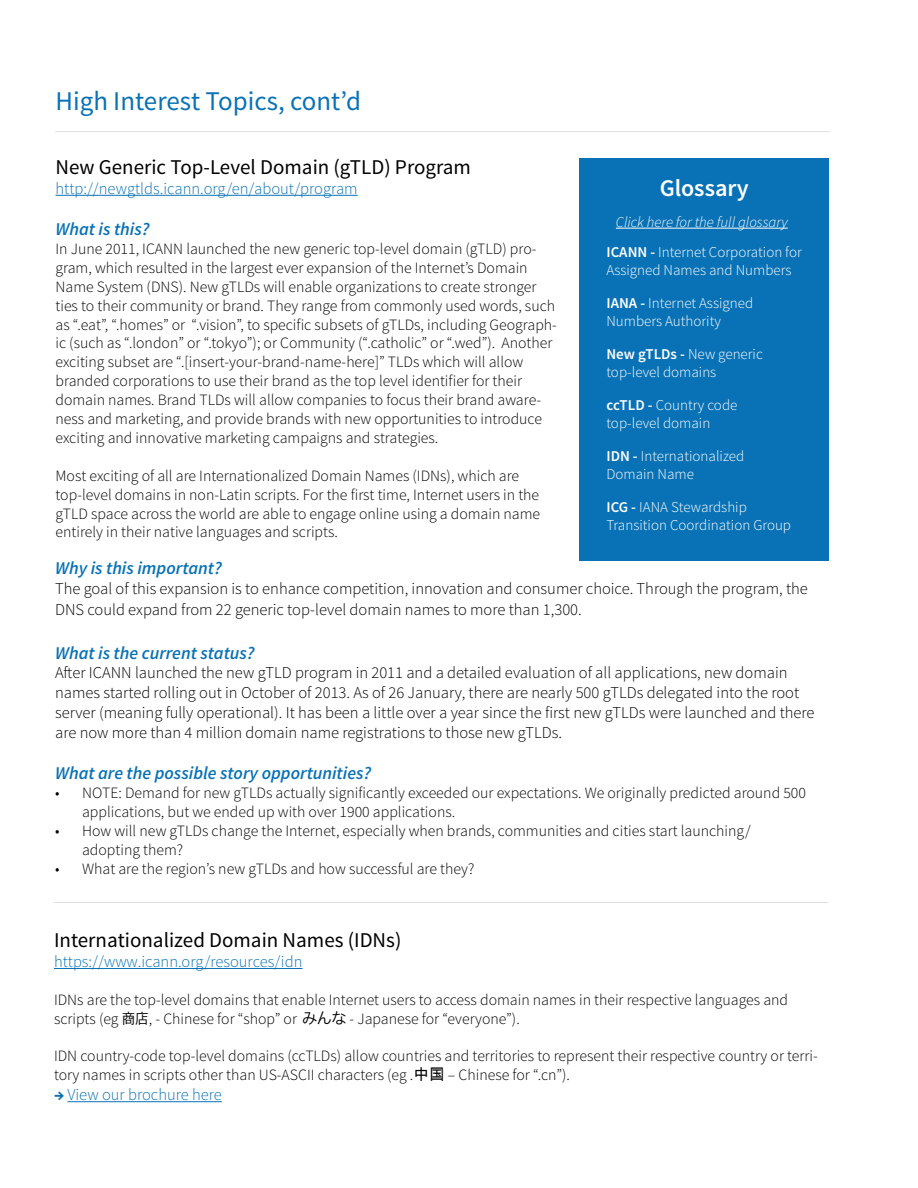
<style>
.page{position:relative;width:918px;height:1188px;background:#fff}
.page>*{position:absolute;margin:0;border:0;box-sizing:border-box;transform-origin:0 0}
.t1{font:27px "Source Sans Pro";color:#0972b6}
.t2{font:600 24px "Source Sans Pro";color:#fff}
.t3{font:21px "Source Sans Pro";color:#000}
.t4{font:italic 600 18px "Source Sans Pro";color:#0972b6}
.t5{font:300 16.5px/19.8px "Source Sans Pro";color:#000}
.t6{font:300 16.5px "Source Sans Pro";color:#0972b6}
.t7{font:300 15.75px/18.9px "Source Sans Pro";color:#000}
.t8{font:300 15px/18px "Source Sans Pro";color:#fff}
.t9{font:italic 300 15px "Source Sans Pro";color:#fff}
.s1{font-weight:600}
.s2{font-family:"Apple SD Gothic Neo"}
.s3{font-family:"Hira Kaku Pro N W3";font-weight:400}
.s4{font-family:"Arial Unicode MS";font-weight:400}
.s5{font-weight:700}
</style>
<div class="page">
<hr style="left:56px;top:195px;width:302px;height:1px;background:#0972b6">
<hr style="left:54px;top:968px;width:249px;height:1px;background:#0972b6">
<hr style="left:67px;top:1101px;width:155px;height:1px;background:#0972b6">
<hr style="left:54px;top:902px;width:774px;height:1px;background:#ddddde">
<div style="left:580px;top:158px;width:249px;height:403px;background:#0972b6"></div>
<hr style="left:56px;top:131px;width:774px;height:1px;background:#ddddde">
<hr style="left:616px;top:228px;width:172px;height:1px;background:#fff">
<h1 class="t1" style="left:56px;top:85px;width:307px">High Interest Topics, cont’d</h1>
<h3 class="t3" style="left:56px;top:154px;width:417px">New Generic Top-Level Domain (gTLD) Program</h3>
<p class="t6" style="left:56px;top:178px;width:304px">http://newgtlds.icann.org/en/about/program</p>
<p class="t4" style="left:56px;top:218px;width:95px">What is this?</p>
<p class="t7" style="left:56px;top:239px;width:503px">In June 2011, ICANN launched the new generic top-level domain (gTLD) pro&shy;gram, which resulted in the largest ever expansion of the Internet’s Domain Name System (DNS). New gTLDs will enable organizations to create stronger ties to their community or brand. They range from commonly used words, such as “.eat”, “.homes” or “.vision”, to specific subsets of gTLDs, including Geograph&shy;ic (such as “.london” or “.tokyo”); or Community (“.catholic” or “.wed”). Another exciting subset are “.[insert-your-brand-name-here]” TLDs which will allow branded corporations to use their brand as the top level identifier for their domain names. Brand TLDs will allow companies to focus their brand aware&shy;ness and marketing, and provide brands with new opportunities to introduce exciting and innovative marketing campaigns and strategies.</p>
<p class="t7" style="left:56px;top:466px;width:486px">Most exciting of all are Internationalized Domain Names (IDNs), which are top-level domains in non-Latin scripts. For the first time, Internet users in the gTLD space across the world are able to engage online using a domain name entirely in their native languages and scripts.</p>
<h2 class="t2" style="left:660px;top:173px;width:91px">Glossary</h2>
<p class="t9" style="left:616px;top:213px;width:173px">Click here for the full glossary</p>
<p class="t8" style="left:606px;top:243px;width:197px"><span class="s1">ICANN -</span> Internet Corporation for<br>Assigned Names and Numbers</p>
<p class="t8" style="left:606px;top:294px;width:148px"><span class="s1">IANA -</span> Internet Assigned<br>Numbers Authority</p>
<p class="t8" style="left:606px;top:345px;width:158px"><span class="s1">New gTLDs -</span> New generic top-level domains</p>
<p class="t8" style="left:606px;top:396px;width:132px"><span class="s1">ccTLD -</span> Country code top-level domain</p>
<p class="t8" style="left:606px;top:447px;width:139px"><span class="s1">IDN -</span> Internationalized<br>Domain Name</p>
<p class="t8" style="left:606px;top:498px;width:186px"><span class="s1">ICG -</span> IANA Stewardship<br>Transition Coordination Group</p>
<p class="t4" style="left:55px;top:557px;width:168px">Why is this important?</p>
<p class="t5" style="left:55px;top:578px;width:754px;line-height:21.6px">The goal of this expansion is to enhance competition, innovation and consumer choice. Through the program, the<br>DNS could expand from 22 generic top-level domain names to more than 1,300.</p>
<p class="t4" style="left:55px;top:641px;width:201px">What is the current status?</p>
<p class="t5" style="left:55px;top:663px;width:761px">After ICANN launched the new gTLD program in 2011 and a detailed evaluation of all applications, new domain names started rolling out in October of 2013. As of 26 January, there are nearly 500 gTLDs delegated into the root server (meaning fully operational). It has been a little over a year since the first new gTLDs were launched and there are now more than 4 million domain name registrations to those new gTLDs.</p>
<p class="t4" style="left:55px;top:762px;width:318px">What are the possible story opportunities?</p>
<p class="t7" style="left:82px;top:784px;width:725px;text-indent:-27px">• NOTE: Demand for new gTLDs actually significantly exceeded our expectations. We originally predicted around 500 applications, but we ended up with over 1900 applications.</p>
<p class="t7" style="left:82px;top:821px;width:670px;text-indent:-27px">• How will new gTLDs change the Internet, especially when brands, communities and cities start launching/ adopting them?</p>
<p class="t7" style="left:55px;top:859px;width:421px">• What are the region’s new gTLDs and how successful are they?</p>
<h3 class="t3" style="left:54px;top:927px;width:349px">Internationalized Domain Names (IDNs)</h3>
<p class="t6" style="left:54px;top:951px;width:250px">https://www.icann.org/resources/idn</p>
<p class="t7" style="left:54px;top:990px;width:736px">IDNs are the top-level domains that enable Internet users to access domain names in their respective languages and scripts (eg <span class="s2">商店</span>, - Chinese for “shop” or <span class="s3">みんな</span> - Japanese for “everyone”).</p>
<p class="t7" style="left:54px;top:1047px;width:765px">IDN country-code top-level domains (ccTLDs) allow countries and territories to represent their respective country or terri&shy;tory names in scripts other than US-ASCII characters (eg .<span class="s4">中国</span> – Chinese for “.cn”).</p>
<p class="t6" style="left:54px;top:1085px;width:169px"><span class="s5">→</span> View our brochure here</p>
</div>
